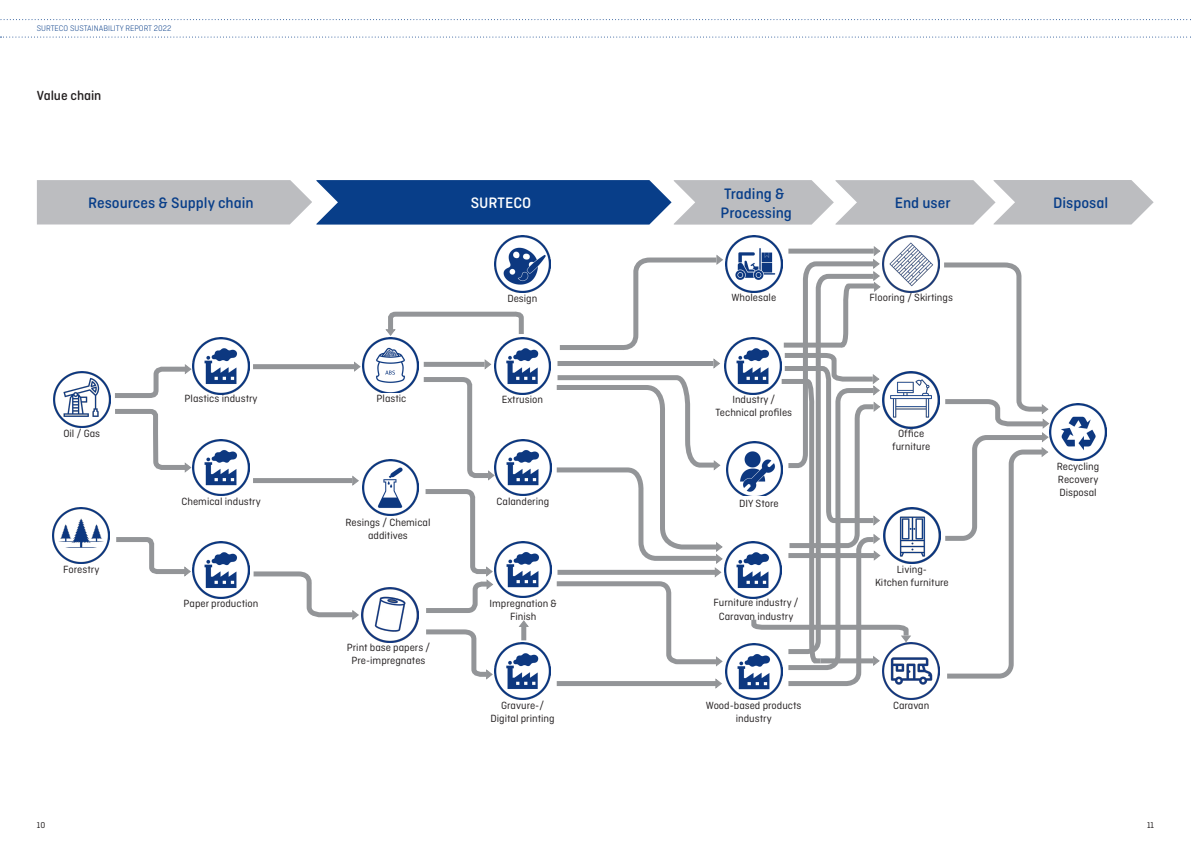
<style>
.page{position:relative;width:1191px;height:842px;background:#fff}
.page>*{position:absolute;margin:0;border:0;box-sizing:border-box;transform-origin:0 0}
.t1{font:500 16px/19.2px "Ciutadella Rounded";color:#083e89}
.t2{font:500 16px "Ciutadella Rounded";color:#fff}
.t3{font:500 14px "Ciutadella Rounded";letter-spacing:-.01em;color:#231f20}
.t4{font:11px/13.2px "Ciutadella Rounded";color:#231f20;text-align:center}
.t5{font:9px "Ciutadella Rounded";color:#231f20}
.t6{font:300 8.5px "Ciutadella Rounded";color:#083e89}
</style>
<div class="page">
<svg style="left:0;top:19px;width:1191px;height:1px"></svg>
<svg style="left:0;top:37px;width:1191px;height:1px"></svg>
<img style="left:1050px;top:404px;width:56px;height:56px">
<img style="left:495px;top:541px;width:56px;height:57px">
<img style="left:495px;top:439px;width:56px;height:57px">
<img style="left:193px;top:541px;width:56px;height:57px">
<img style="left:193px;top:337px;width:56px;height:57px">
<img style="left:193px;top:439px;width:56px;height:57px">
<img style="left:494px;top:643px;width:57px;height:56px">
<img style="left:725px;top:643px;width:53px;height:57px">
<img style="left:495px;top:337px;width:56px;height:57px">
<img style="left:494px;top:235px;width:57px;height:57px">
<img style="left:53px;top:371px;width:57px;height:57px">
<img style="left:53px;top:507px;width:57px;height:57px">
<img style="left:725px;top:236px;width:51px;height:56px">
<img style="left:912px;top:371px;width:27px;height:57px">
<img style="left:912px;top:507px;width:27px;height:57px">
<img style="left:887px;top:643px;width:52px;height:56px">
<img style="left:889px;top:235px;width:50px;height:57px">
<img style="left:362px;top:337px;width:57px;height:56px">
<img style="left:362px;top:459px;width:57px;height:57px">
<div style="left:253px;top:364px;width:103px;height:5px;background:#939598"></div>
<div style="left:253px;top:478px;width:99px;height:5px;background:#939598"></div>
<svg style="left:110px;top:364px;width:82px;height:36px"></svg>
<svg style="left:110px;top:406px;width:82px;height:67px"></svg>
<svg style="left:116px;top:537px;width:77px;height:41px"></svg>
<svg style="left:352px;top:475px;width:7px;height:11px"></svg>
<svg style="left:353px;top:361px;width:8px;height:11px"></svg>
<svg style="left:384px;top:311px;width:142px;height:28px"></svg>
<div style="left:557px;top:681px;width:159px;height:5px;background:#939598"></div>
<div style="left:521px;top:624px;width:5px;height:16px;background:#939598"></div>
<svg style="left:519px;top:620px;width:10px;height:7px"></svg>
<svg style="left:715px;top:678px;width:7px;height:11px"></svg>
<svg style="left:37px;top:180px;width:1116px;height:45px;background:#8d9db5"></svg>
<img style="left:362px;top:587px;width:56px;height:55px">
<svg style="left:426px;top:629px;width:67px;height:51px"></svg>
<svg style="left:248px;top:569px;width:111px;height:51px"></svg>
<svg style="left:423px;top:359px;width:72px;height:254px"></svg>
<img style="left:725px;top:338px;width:24px;height:57px">
<img style="left:726px;top:441px;width:23px;height:55px">
<img style="left:725px;top:541px;width:24px;height:57px">
<svg style="left:556px;top:255px;width:167px;height:412px"></svg>
<div style="left:557px;top:570px;width:161px;height:5px;background:#939598"></div>
<svg style="left:749px;top:245px;width:163px;height:443px"></svg>
<svg style="left:939px;top:260px;width:111px;height:419px"></svg>
<p class="t6" style="left:37px;top:24px;width:136px">SURTECO SUSTAINABILITY REPORT 2022</p>
<p class="t3" style="left:37px;top:88px;width:66px">Value chain</p>
<h1 class="t1" style="left:88px;top:194px;width:167px">Resources &amp; Supply chain</h1>
<h1 class="t2" style="left:471px;top:194px;width:62px">SURTECO</h1>
<h1 class="t1" style="left:720px;top:184px;width:73px">Trading &amp;<br>Processing</h1>
<h1 class="t1" style="left:894px;top:194px;width:57px">End user</h1>
<h1 class="t1" style="left:1053px;top:193px;width:57px">Disposal</h1>
<p class="t4" style="left:63px;top:427px;width:38px">Oil / Gas</p>
<p class="t4" style="left:63px;top:563px;width:38px">Forestry</p>
<p class="t4" style="left:507px;top:292px;width:31px">Design</p>
<p class="t4" style="left:185px;top:392px;width:75px">Plastics industry</p>
<p class="t4" style="left:376px;top:391px;width:31px">Plastic</p>
<p class="t4" style="left:502px;top:393px;width:43px">Extrusion</p>
<p class="t4" style="left:181px;top:495px;width:81px">Chemical industry</p>
<p class="t4" style="left:183px;top:596px;width:76px">Paper production</p>
<p class="t4" style="left:345px;top:516px;width:86px">Resings / Chemical additives</p>
<p class="t4" style="left:347px;top:641px;width:85px">Print base papers /<br>Pre-impregnates</p>
<p class="t4" style="left:496px;top:495px;width:54px">Calandering</p>
<p class="t4" style="left:489px;top:596px;width:69px">Impregnation &amp;<br>Finish</p>
<p class="t4" style="left:490px;top:698px;width:66px">Gravure-/<br>Digital printing</p>
<p class="t4" style="left:731px;top:291px;width:46px">Wholesale</p>
<p class="t4" style="left:715px;top:393px;width:78px">Industry /<br>Technical profiles</p>
<p class="t4" style="left:739px;top:496px;width:41px">DIY Store</p>
<p class="t4" style="left:713px;top:596px;width:86px">Furniture industry /<br>Caravan industry</p>
<p class="t4" style="left:706px;top:699px;width:97px">Wood-based products industry</p>
<p class="t4" style="left:869px;top:291px;width:85px">Flooring / Skirtings</p>
<p class="t4" style="left:892px;top:427px;width:40px">Office furniture</p>
<p class="t4" style="left:875px;top:563px;width:75px">Living-<br>Kitchen furniture</p>
<p class="t4" style="left:893px;top:698px;width:38px">Caravan</p>
<p class="t4" style="left:1056px;top:460px;width:44px;text-align:justify">Recycling Recovery Disposal</p>
<p class="t5" style="left:37px;top:820px;width:10px">10</p>
<p class="t5" style="left:1147px;top:820px;width:9px">11</p>
</div>
